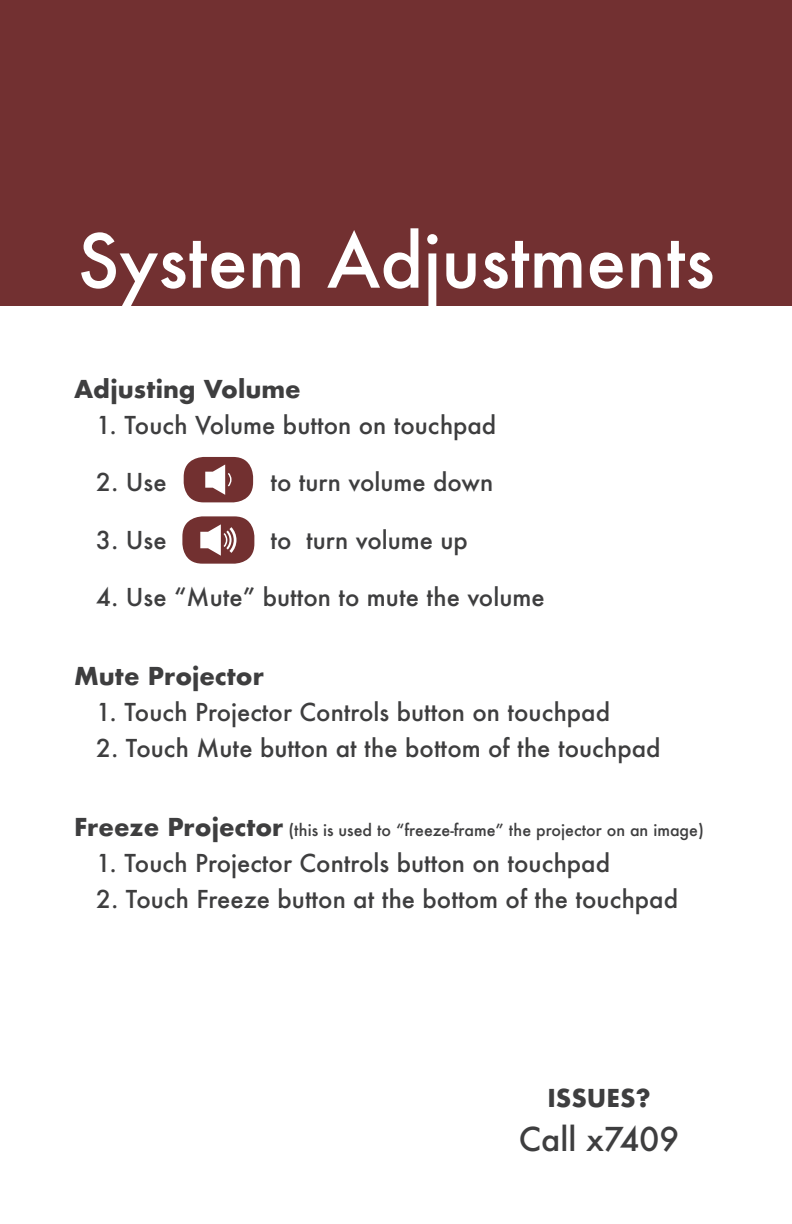
<style>
.page{position:relative;width:792px;height:1224px;background:#fff}
.page>*{position:absolute;margin:0;border:0;box-sizing:border-box;transform-origin:0 0}
.t1{font:500 72px "Futura";color:#fff}
.t2{font:500 32px "Futura";color:#3e3e3f}
.t3{font:500 24px "Futura";color:#3e3e3f}
.t4{font:700 24px "Futura";color:#3e3e3f}
.t5{font:500 16px "Futura";color:#3e3e3f}
.s1{font-weight:700;font-size:24px}
</style>
<div class="page">
<div style="left:0;top:0;width:792px;height:305px;background:#723031"></div>
<div style="left:179px;top:513px;width:78px;height:54px;background:#723030;border-radius:23px"></div>
<div style="left:176px;top:510px;width:84px;height:60px;border:6px solid #fff;border-radius:23px"></div>
<svg style="left:200px;top:524px;width:36px;height:32px"></svg>
<div style="left:181px;top:454px;width:75px;height:51px;background:#723030;border-radius:23px"></div>
<div style="left:178px;top:451px;width:81px;height:57px;border:6px solid #fff;border-radius:23px"></div>
<svg style="left:205px;top:465px;width:27px;height:30px"></svg>
<p class="t1" style="left:77px;top:212px;width:639px">System Adjustments</p>
<p class="t4" style="left:74px;top:371px;width:228px">Adjusting Volume</p>
<p class="t3" style="left:96px;top:408px;width:402px">1. Touch Volume button on touchpad</p>
<p class="t3" style="left:96px;top:466px;width:72px">2. Use</p>
<p class="t3" style="left:270px;top:466px;width:224px">to turn volume down</p>
<p class="t3" style="left:96px;top:523px;width:72px">3. Use</p>
<p class="t3" style="left:270px;top:523px;width:199px">to turn volume up</p>
<p class="t3" style="left:96px;top:581px;width:450px">4. Use “Mute” button to mute the volume</p>
<p class="t4" style="left:74px;top:659px;width:191px">Mute Projector</p>
<p class="t3" style="left:96px;top:696px;width:515px">1. Touch Projector Controls button on touchpad</p>
<p class="t3" style="left:96px;top:732px;width:566px">2. Touch Mute button at the bottom of the touchpad</p>
<p class="t5" style="left:74px;top:819px;width:631px"><span class="s1">Freeze Projector</span> (this is used to “freeze-frame” the projector on an image)</p>
<p class="t3" style="left:96px;top:847px;width:515px">1. Touch Projector Controls button on touchpad</p>
<p class="t3" style="left:96px;top:883px;width:583px">2. Touch Freeze button at the bottom of the touchpad</p>
<p class="t4" style="left:547px;top:1081px;width:105px">ISSUES?</p>
<p class="t2" style="left:519px;top:1117px;width:162px">Call x7409</p>
</div>
